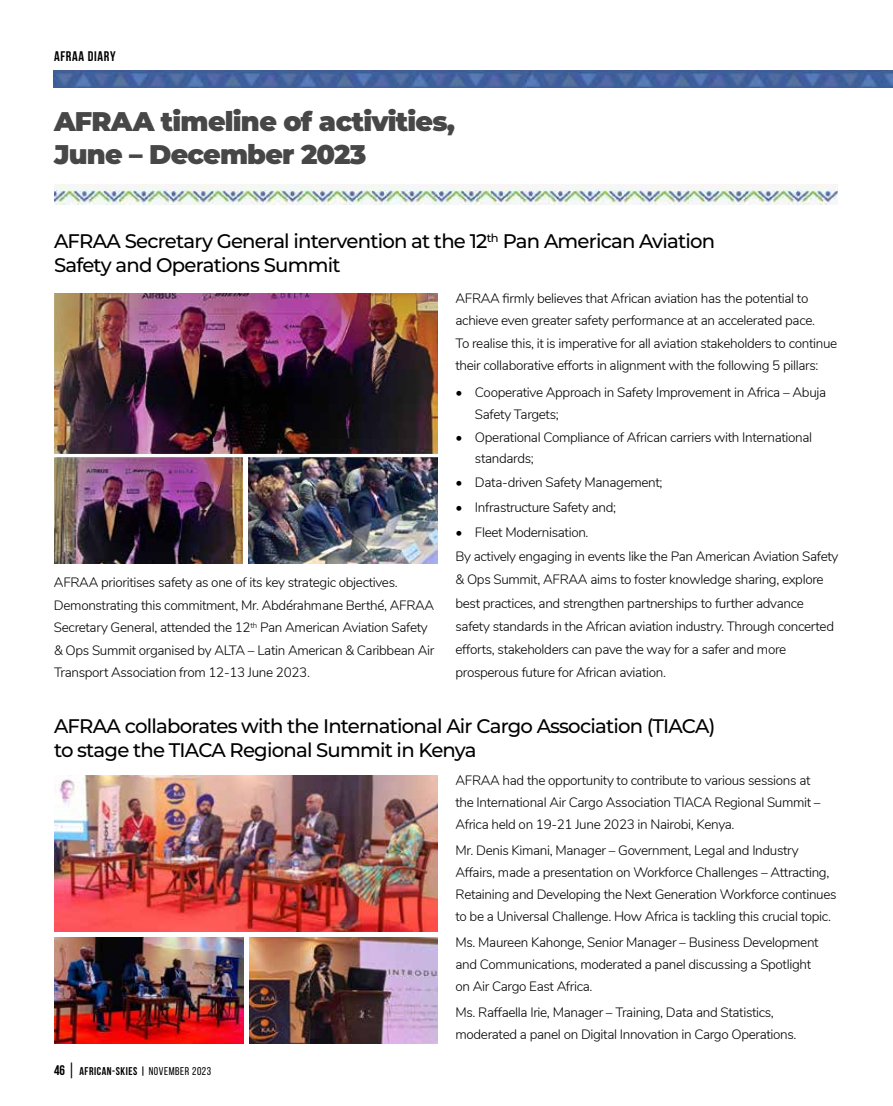
<style>
.page{position:relative;width:893px;height:1106px;background:#fff}
.page>*{position:absolute;margin:0;border:0;box-sizing:border-box;transform-origin:0 0}
.t1{font:900 27px/32.4px "Montserrat";letter-spacing:-.03em;color:#474747}
.t2{font:500 19.65px/23.5px "Montserrat";letter-spacing:-.04em;color:#000}
.t3{font:700 13.95px "Bebas Neue";letter-spacing:.05em;color:#000}
.t4{font:300 13.5px/21.9px "Nunito";letter-spacing:-.025em;color:#000}
.t5{font:700 11.25px "Bebas Neue";letter-spacing:.05em;color:#000}
.s1{font-size:13.95px}
.s2{font-family:"Montserrat";font-weight:400;font-size:16.8px}
.s3{font-weight:400}
</style>
<div class="page">
<img style="left:54px;top:70px;width:839px;height:18px">
<img style="left:54px;top:184px;width:783px;height:20px">
<img style="left:54px;top:775px;width:383px;height:156px">
<img style="left:54px;top:937px;width:189px;height:106px">
<img style="left:249px;top:937px;width:188px;height:107px">
<img style="left:54px;top:293px;width:383px;height:160px">
<img style="left:54px;top:458px;width:189px;height:105px">
<img style="left:249px;top:458px;width:188px;height:105px">
<p class="t3" style="left:54px;top:49px;width:63px">AFRAA DIARY</p>
<h1 class="t1" style="left:54px;top:104px;width:402px">AFRAA timeline of activities,<br>June – December 2023</h1>
<h2 class="t2" style="left:54px;top:229px;width:663px">AFRAA Secretary General intervention at the 12<sup>th</sup> Pan American Aviation<br>Safety and Operations Summit</h2>
<p class="t4" style="left:455px;top:286px;width:383px;line-height:22.5px">AFRAA firmly believes that African aviation has the potential to achieve even greater safety performance at an accelerated pace.<br>To realise this, it is imperative for all aviation stakeholders to continue their collaborative efforts in alignment with the following 5 pillars:</p>
<p class="t4" style="left:475px;top:380px;width:353px;line-height:22.5px;text-indent:-19px">• Cooperative Approach in Safety Improvement in Africa – Abuja<br>Safety Targets;</p>
<p class="t4" style="left:475px;top:426px;width:339px;line-height:21.1px;text-indent:-19px">• Operational Compliance of African carriers with International standards;</p>
<p class="t4" style="left:455px;top:471px;width:209px">• Data-driven Safety Management;</p>
<p class="t4" style="left:455px;top:495px;width:162px">• Infrastructure Safety and;</p>
<p class="t4" style="left:455px;top:519px;width:384px;line-height:24.6px">• Fleet Modernisation.<br>By actively engaging in events like the Pan American Aviation Safety</p>
<p class="t4" style="left:455px;top:567px;width:380px;line-height:23.2px">&amp; Ops Summit, AFRAA aims to foster knowledge sharing, explore best practices, and strengthen partnerships to further advance safety standards in the African aviation industry. Through concerted efforts, stakeholders can pave the way for a safer and more prosperous future for African aviation.</p>
<p class="t4" style="left:54px;top:570px;width:382px;line-height:22.5px">AFRAA prioritises safety as one of its key strategic objectives.<br>Demonstrating this commitment, Mr. Abdérahmane Berthé, AFRAA Secretary General, attended the 12<sup>th</sup> Pan American Aviation Safety &amp; Ops Summit organised by ALTA – Latin American &amp; Caribbean Air Transport Association from 12-13 June 2023.</p>
<h2 class="t2" style="left:54px;top:713px;width:663px">AFRAA collaborates with the International Air Cargo Association (TIACA) to stage the TIACA Regional Summit in Kenya</h2>
<p class="t4" style="left:455px;top:769px;width:367px">AFRAA had the opportunity to contribute to various sessions at the International Air Cargo Association TIACA Regional Summit –<br>Africa held on 19-21 June 2023 in Nairobi, Kenya.</p>
<p class="t4" style="left:455px;top:839px;width:383px">Mr. Denis Kimani, Manager – Government, Legal and Industry Affairs, made a presentation on Workforce Challenges – Attracting, Retaining and Developing the Next Generation Workforce continues to be a Universal Challenge. How Africa is tackling this crucial topic.</p>
<p class="t4" style="left:455px;top:930px;width:365px">Ms. Maureen Kahonge, Senior Manager – Business Development and Communications, moderated a panel discussing a Spotlight on Air Cargo East Africa.</p>
<p class="t4" style="left:455px;top:1000px;width:342px">Ms. Raffaella Irie, Manager – Training, Data and Statistics, moderated a panel on Digital Innovation in Cargo Operations.</p>
<p class="t5" style="left:54px;top:1065px;width:159px"><span class="s1">46</span> <span class="s2">|</span> AFRICAN-SKIES | <span class="s3">NOVEMBER 2023</span></p>
</div>
